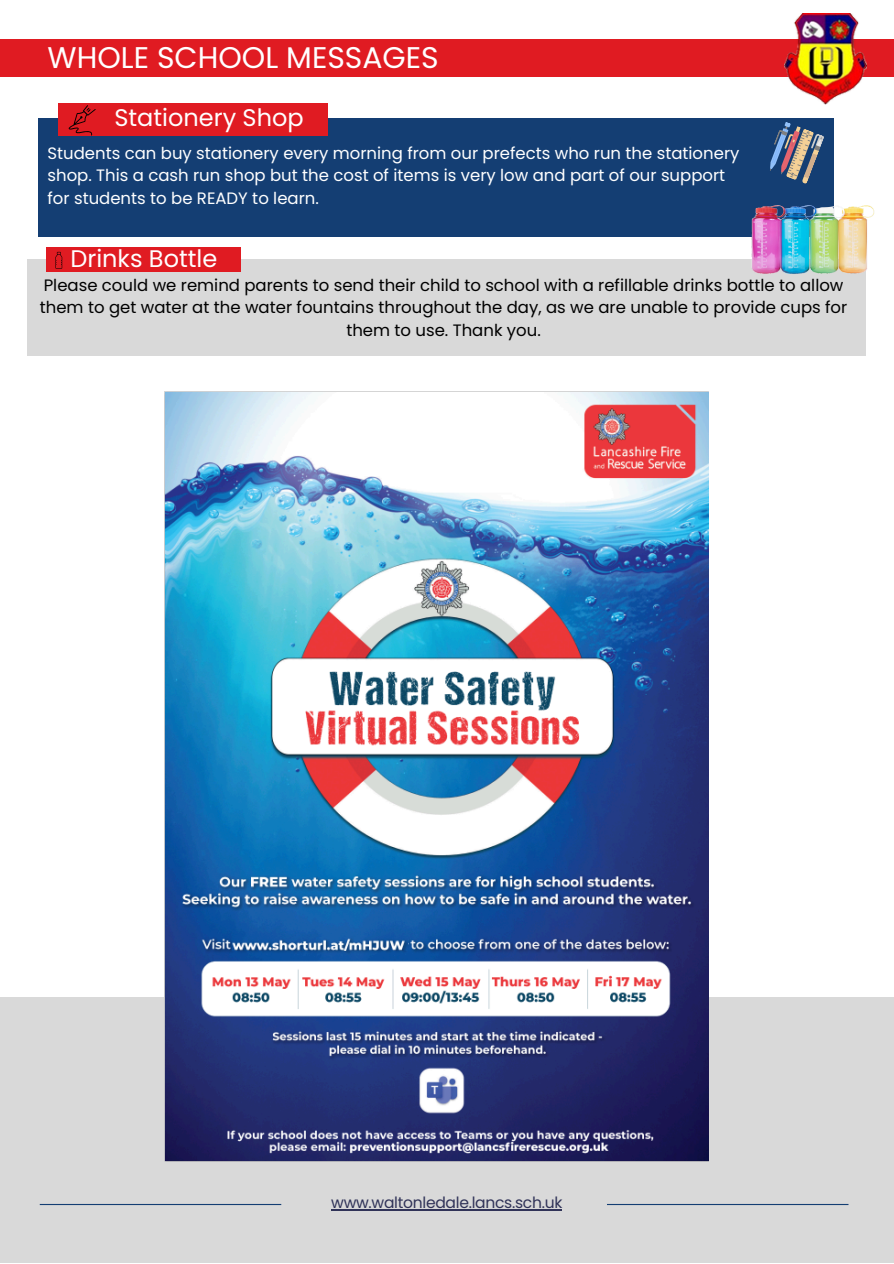
<style>
.page{position:relative;width:894px;height:1264px;background:#fff}
.page>*{position:absolute;margin:0;border:0;box-sizing:border-box;transform-origin:0 0}
.t1{font:29.85px "Poppins";color:#fff}
.t2{font:24px "Poppins";color:#fff}
.t3{font:16.5px/22.5px "Poppins";color:#000;text-align:center}
.t4{font:16.5px/22.5px "Poppins";color:#fff}
.t5{font:15.6px "Poppins";letter-spacing:-.02em;color:#303358}
</style>
<div class="page">
<div style="left:39px;top:118px;width:794px;height:118px;background:#143e73"></div>
<div style="left:27px;top:259px;width:838px;height:97px;background:#d9d9d9"></div>
<div style="left:0;top:996px;width:893px;height:266px;background:#d9d9d9"></div>
<hr style="left:331px;top:1209px;width:231px;height:1px;background:#303358">
<hr style="left:606px;top:1203px;width:242px;height:1px;background:#143e73">
<hr style="left:40px;top:1203px;width:241px;height:1px;background:#143e73">
<div style="left:0;top:39px;width:893px;height:38px;background:#e01b22"></div>
<div style="left:59px;top:103px;width:269px;height:32px;background:#e01b22"></div>
<div style="left:47px;top:247px;width:194px;height:25px;background:#e01b22"></div>
<img style="left:784px;top:13px;width:82px;height:91px">
<img style="left:751px;top:185px;width:123px;height:110px">
<svg style="left:770px;top:122px;width:54px;height:62px"></svg>
<svg style="left:69px;top:105px;width:27px;height:30px"></svg>
<svg style="left:55px;top:252px;width:7px;height:17px"></svg>
<img style="left:164px;top:391px;width:544px;height:770px">
<img style="left:232px;top:937px;width:176px;height:13px">
<p class="t1" style="left:47px;top:37px;width:392px">WHOLE SCHOOL MESSAGES</p>
<h2 class="t2" style="left:114px;top:101px;width:191px">Stationery Shop</h2>
<p class="t4" style="left:47px;top:142px;width:693px">Students can buy stationery every morning from our prefects who run the stationery shop. This a cash run shop but the cost of items is very low and part of our support for students to be READY to learn.</p>
<p class="t2" style="left:70px;top:241px;width:148px">Drinks Bottle</p>
<p class="t3" style="left:40px;top:274px;width:808px">Please could we remind parents to send their child to school with a refillable drinks bottle to allow them to get water at the water fountains throughout the day, as we are unable to provide cups for them to use. Thank you.</p>
<p class="t5" style="left:331px;top:1191px;width:232px">www.waltonledale.lancs.sch.uk</p>
</div>
